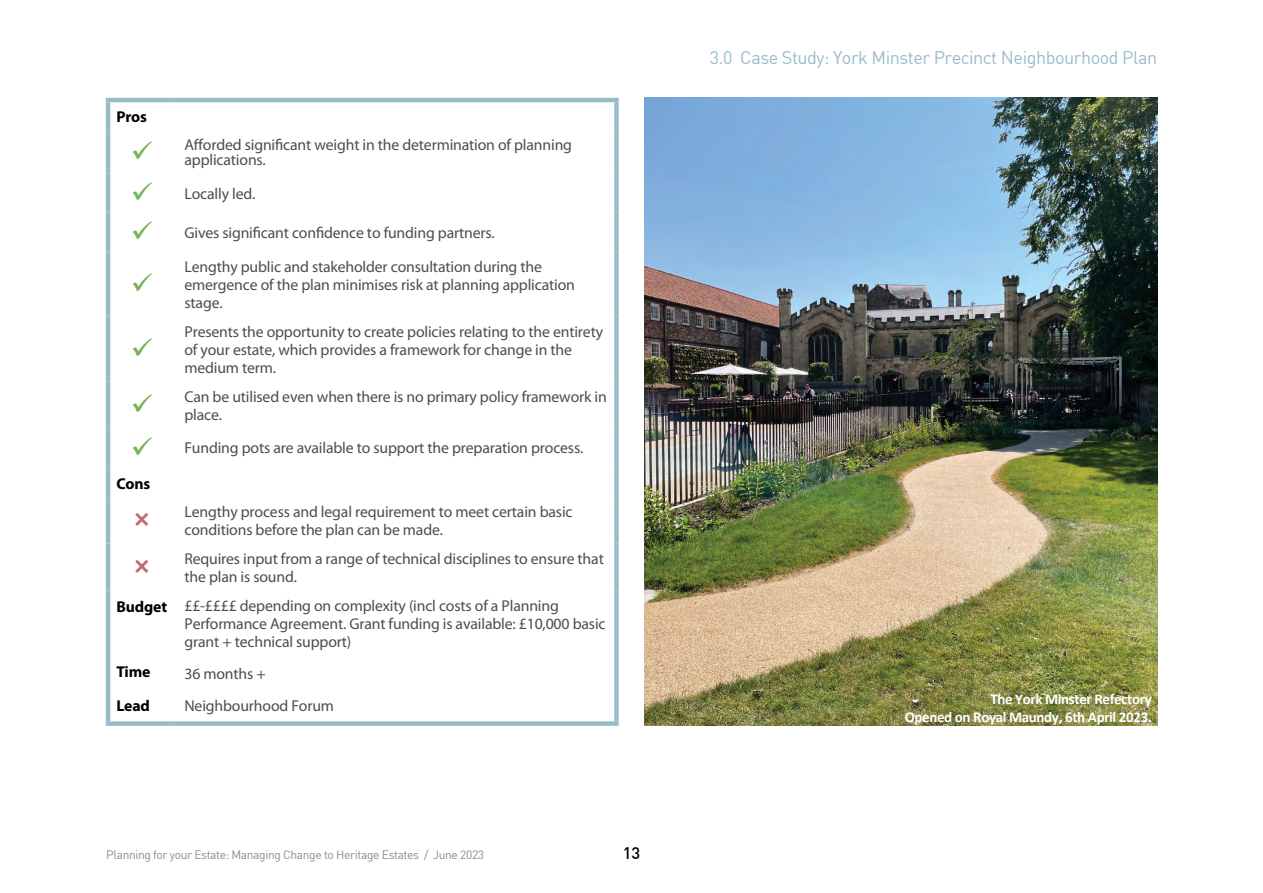
<style>
.page{position:relative;width:1263px;height:893px;background:#fff}
.page>*{position:absolute;margin:0;border:0;box-sizing:border-box;transform-origin:0 0}
.t1{font:18px "DIN";letter-spacing:-.025em;color:#99bcca}
.t2{font:500 16.5px "DIN";color:#000}
.t3{font:15.75px/18px "Myriad Pro";letter-spacing:-.01em;color:#4d4d4f}
.t4{font:700 15.75px/34.2px "Myriad Pro";letter-spacing:-.01em;color:#000}
.t5{font:700 15px/18px "Calibri";letter-spacing:-.025em;color:#fff;text-align:right}
.t6{font:12px "DIN";letter-spacing:-.03em;color:#8a8c8e}
.s1{color:#76b357}
.s2{font-weight:700;color:#000}
.s3{font-family:"Calibri";font-weight:700;font-size:30px;color:#be6a71}
</style>
<div class="page">
<hr style="left:106px;top:98px;width:70px;height:4px;background:#99bcca">
<hr style="left:106px;top:102px;width:4px;height:28px;background:#99bcca">
<hr style="left:176px;top:98px;width:443px;height:4px;background:#99bcca">
<div style="left:614px;top:102px;width:5px;height:28px;background:#99bcca"></div>
<hr style="left:106px;top:130px;width:4px;height:44px;background:#99bcca">
<div style="left:614px;top:130px;width:5px;height:44px;background:#99bcca"></div>
<hr style="left:106px;top:174px;width:4px;height:39px;background:#99bcca">
<div style="left:614px;top:174px;width:5px;height:39px;background:#99bcca"></div>
<hr style="left:106px;top:213px;width:4px;height:39px;background:#99bcca">
<div style="left:614px;top:213px;width:5px;height:39px;background:#99bcca"></div>
<hr style="left:106px;top:252px;width:4px;height:64px;background:#99bcca">
<div style="left:614px;top:252px;width:5px;height:64px;background:#99bcca"></div>
<hr style="left:106px;top:316px;width:4px;height:65px;background:#99bcca">
<div style="left:614px;top:316px;width:5px;height:65px;background:#99bcca"></div>
<hr style="left:106px;top:381px;width:4px;height:47px;background:#99bcca">
<div style="left:614px;top:381px;width:5px;height:47px;background:#99bcca"></div>
<hr style="left:106px;top:428px;width:4px;height:39px;background:#99bcca">
<div style="left:614px;top:428px;width:5px;height:39px;background:#99bcca"></div>
<hr style="left:106px;top:467px;width:4px;height:30px;background:#99bcca">
<div style="left:614px;top:467px;width:5px;height:30px;background:#99bcca"></div>
<hr style="left:106px;top:497px;width:4px;height:47px;background:#99bcca">
<div style="left:614px;top:497px;width:5px;height:47px;background:#99bcca"></div>
<hr style="left:106px;top:544px;width:4px;height:46px;background:#99bcca">
<div style="left:614px;top:544px;width:5px;height:46px;background:#99bcca"></div>
<hr style="left:106px;top:590px;width:4px;height:131px;background:#99bcca">
<div style="left:614px;top:590px;width:5px;height:131px;background:#99bcca"></div>
<div style="left:106px;top:721px;width:70px;height:5px;background:#99bcca"></div>
<div style="left:176px;top:721px;width:443px;height:5px;background:#99bcca"></div>
<img style="left:644px;top:98px;width:513px;height:628px">
<p class="t4" style="left:117px;top:99px;width:32px">Pros</p>
<p class="t3" style="left:184px;top:137px;width:389px;line-height:15px;text-indent:-54px"><span class="s1">✓</span> Afforded significant weight in the determination of planning applications.</p>
<p class="t3" style="left:131px;top:184px;width:126px"><span class="s1">✓</span> Locally led.</p>
<p class="t3" style="left:131px;top:223px;width:365px"><span class="s1">✓</span> Gives significant confidence to funding partners.</p>
<p class="t3" style="left:184px;top:257px;width:392px">Lengthy public and stakeholder consultation during the emergence of the plan minimises risk at planning application stage.</p>
<p class="t3" style="left:184px;top:322px;width:420px">Presents the opportunity to create policies relating to the entirety of your estate, which provides a framework for change in the medium term.</p>
<p class="t3" style="left:184px;top:387px;width:424px">Can be utilised even when there is no primary policy framework in place.</p>
<p class="t3" style="left:131px;top:439px;width:454px"><span class="s1">✓</span> Funding pots are available to support the preparation process.</p>
<p class="t3" style="left:135px;top:469px;width:440px;line-height:28.2px;text-indent:-18px"><span class="s2">Cons<br></span><span class="s3">×</span> Lengthy process and legal requirement to meet certain basic</p>
<p class="t3" style="left:135px;top:515px;width:471px;line-height:28.8px;text-indent:50px">conditions before the plan can be made.<br><span class="s3">×</span> Requires input from a range of technical disciplines to ensure that</p>
<p class="t3" style="left:184px;top:567px;width:114px">the plan is sound.</p>
<p class="t4" style="left:117px;top:589px;width:52px">Budget</p>
<p class="t3" style="left:184px;top:596px;width:423px">££-££££ depending on complexity (incl costs of a Planning<br>Performance Agreement. Grant funding is available: £10,000 basic grant + technical support)</p>
<p class="t3" style="left:184px;top:657px;width:151px;line-height:32px">36 months +<br>Neighbourhood Forum</p>
<p class="t4" style="left:117px;top:654px;width:35px">Time<br>Lead</p>
<p class="t6" style="left:106px;top:847px;width:379px">Planning for your Estate: Managing Change to Heritage Estates / June 2023</p>
<p class="t2" style="left:623px;top:842px;width:19px">13</p>
<p class="t1" style="left:710px;top:46px;width:449px">3.0 Case Study: York Minster Precinct Neighbourhood Plan</p>
<p class="t5" style="left:905px;top:690px;width:249px">The York Minster Refectory<br>Opened on Royal Maundy, 6th April 2023.</p>
</div>
